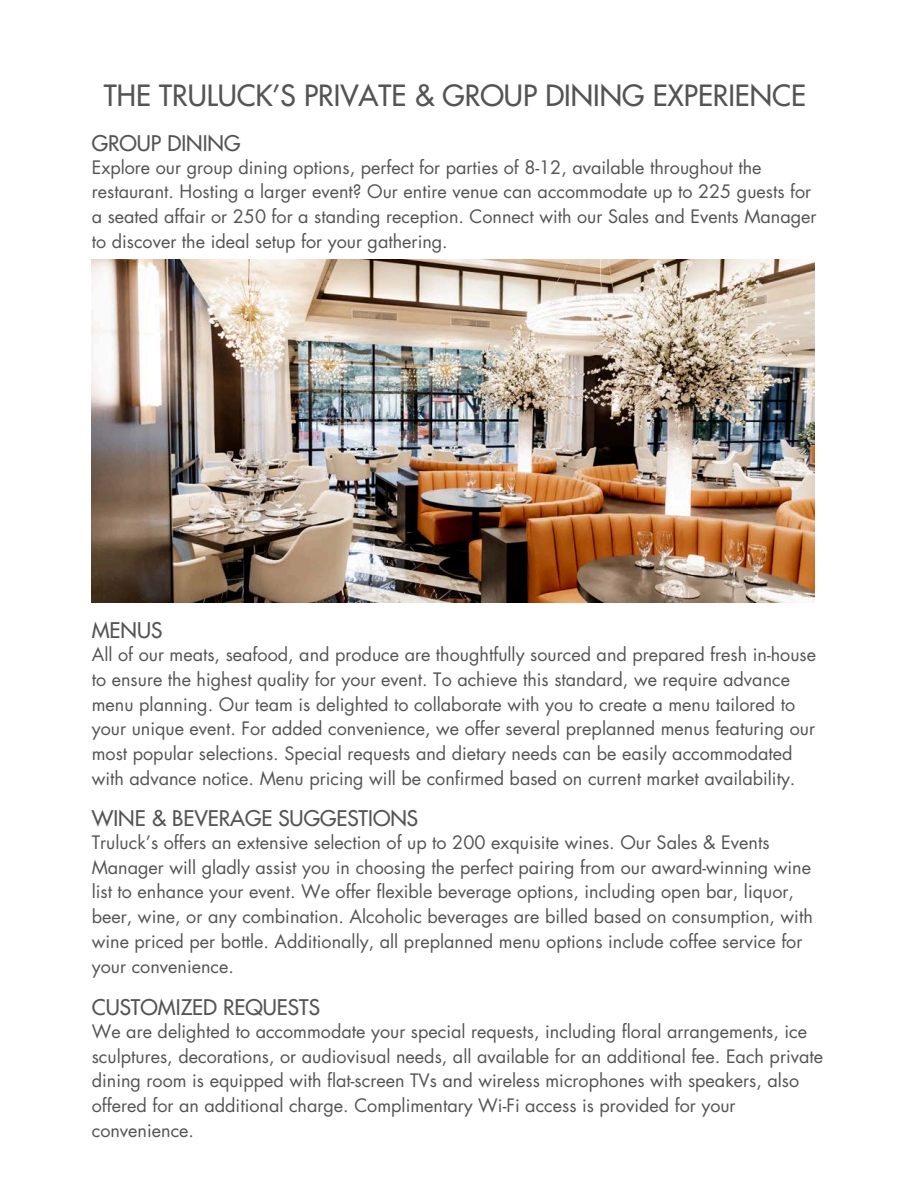
<style>
.page{position:relative;width:918px;height:1188px;background:#fff}
.page>*{position:absolute;margin:0;border:0;box-sizing:border-box;transform-origin:0 0}
.t1{font:500 28.5px "Futura Std";color:#545454}
.t2{font:500 21px "Futura Std";color:#545454}
.t3{font:18px/24.8px "Futura Std";color:#545454}
</style>
<div class="page">
<img style="left:92px;top:259px;width:722px;height:343px">
<h1 class="t1" style="left:104px;top:83px;width:703px">THE TRULUCK’S PRIVATE &amp; GROUP DINING EXPERIENCE</h1>
<h2 class="t2" style="left:92px;top:133px;width:150px">GROUP DINING</h2>
<p class="t3" style="left:92px;top:155px;width:726px">Explore our group dining options, perfect for parties of 8-12, available throughout the restaurant. Hosting a larger event? Our entire venue can accommodate up to 225 guests for a seated affair or 250 for a standing reception. Connect with our Sales and Events Manager to discover the ideal setup for your gathering.</p>
<p class="t2" style="left:92px;top:621px;width:72px">MENUS</p>
<h2 class="t3" style="left:92px;top:643px;width:726px">All of our meats, seafood, and produce are thoughtfully sourced and prepared fresh in-house to ensure the highest quality for your event. To achieve this standard, we require advance menu planning. Our team is delighted to collaborate with you to create a menu tailored to your unique event. For added convenience, we offer several preplanned menus featuring our most popular selections. Special requests and dietary needs can be easily accommodated with advance notice. Menu pricing will be confirmed based on current market availability.</h2>
<p class="t2" style="left:92px;top:809px;width:328px">WINE &amp; BEVERAGE SUGGESTIONS</p>
<h2 class="t3" style="left:92px;top:831px;width:723px">Truluck’s offers an extensive selection of up to 200 exquisite wines. Our Sales &amp; Events Manager will gladly assist you in choosing the perfect pairing from our award-winning wine list to enhance your event. We offer flexible beverage options, including open bar, liquor, beer, wine, or any combination. Alcoholic beverages are billed based on consumption, with wine priced per bottle. Additionally, all preplanned menu options include coffee service for your convenience.</h2>
<p class="t2" style="left:92px;top:998px;width:230px">CUSTOMIZED REQUESTS</p>
<h2 class="t3" style="left:92px;top:1020px;width:733px">We are delighted to accommodate your special requests, including floral arrangements, ice sculptures, decorations, or audiovisual needs, all available for an additional fee. Each private dining room is equipped with flat-screen TVs and wireless microphones with speakers, also offered for an additional charge. Complimentary Wi-Fi access is provided for your convenience.</h2>
</div>
